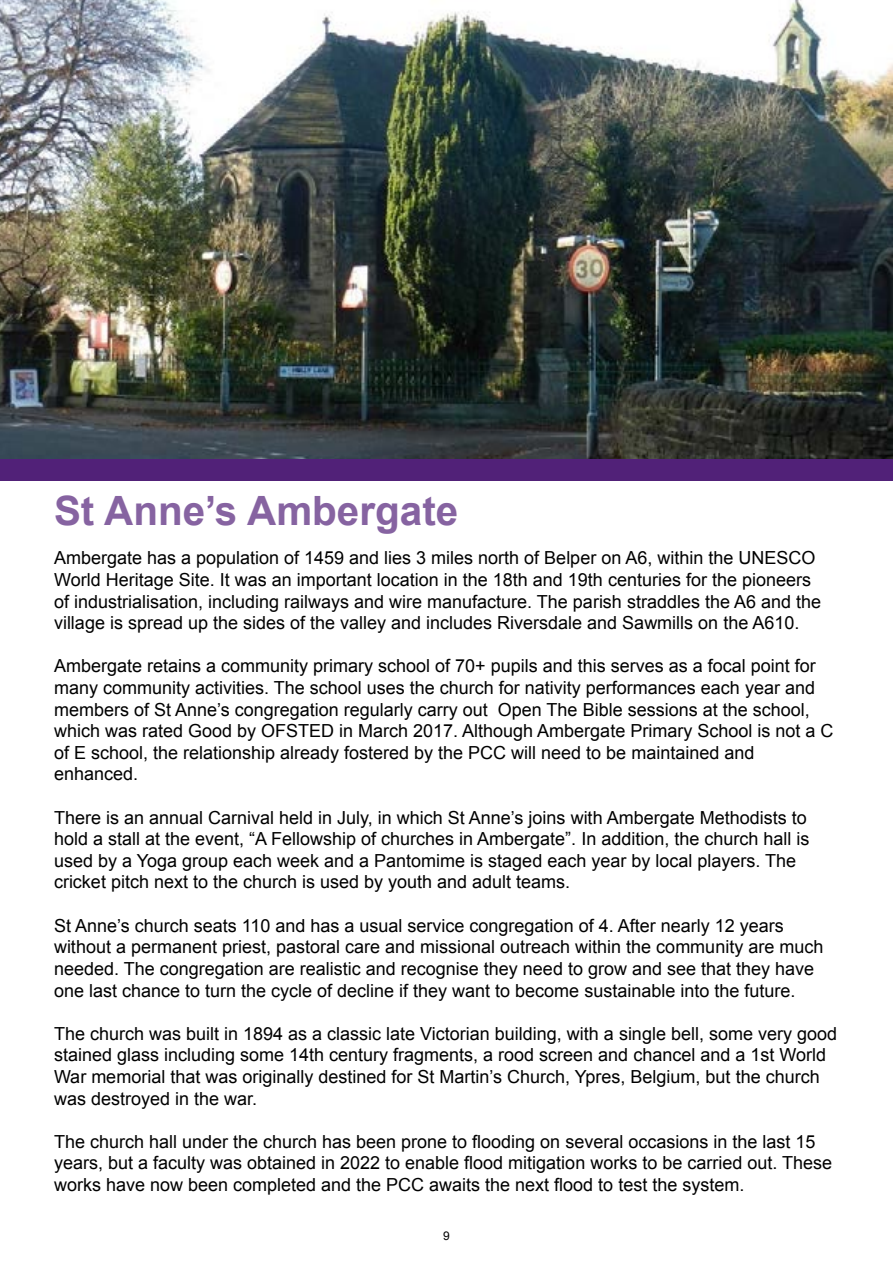
<style>
.page{position:relative;width:893px;height:1263px;background:#fff}
.page>*{position:absolute;margin:0;border:0;box-sizing:border-box;transform-origin:0 0}
.t1{font:700 40.35px "Arial";color:#8663a1}
.t2{font:18px/21.6px "Arial";color:#000}
.t3{font:12px "Arial";color:#000}
</style>
<div class="page">
<img style="left:0;top:0;width:893px;height:459px">
<div style="left:0;top:459px;width:893px;height:21px;background:#512178"></div>
<h1 class="t1" style="left:54px;top:484px;width:406px">St Anne’s Ambergate</h1>
<p class="t2" style="left:54px;top:547px;width:769px">Ambergate has a population of 1459 and lies 3 miles north of Belper on A6, within the UNESCO World Heritage Site. It was an important location in the 18th and 19th centuries for the pioneers of industrialisation, including railways and wire manufacture. The parish straddles the A6 and the village is spread up the sides of the valley and includes Riversdale and Sawmills on the A610.</p>
<p class="t2" style="left:54px;top:655px;width:781px">Ambergate retains a community primary school of 70+ pupils and this serves as a focal point for many community activities. The school uses the church for nativity performances each year and members of St Anne’s congregation regularly carry out Open The Bible sessions at the school, which was rated Good by OFSTED in March 2017. Although Ambergate Primary School is not a C of E school, the relationship already fostered by the PCC will need to be maintained and enhanced.</p>
<p class="t2" style="left:54px;top:807px;width:757px">There is an annual Carnival held in July, in which St Anne’s joins with Ambergate Methodists to hold a stall at the event, “A Fellowship of churches in Ambergate”. In addition, the church hall is used by a Yoga group each week and a Pantomime is staged each year by local players. The cricket pitch next to the church is used by youth and adult teams.</p>
<p class="t2" style="left:54px;top:915px;width:771px">St Anne’s church seats 110 and has a usual service congregation of 4. After nearly 12 years without a permanent priest, pastoral care and missional outreach within the community are much needed. The congregation are realistic and recognise they need to grow and see that they have one last chance to turn the cycle of decline if they want to become sustainable into the future.</p>
<p class="t2" style="left:54px;top:1023px;width:785px">The church was built in 1894 as a classic late Victorian building, with a single bell, some very good stained glass including some 14th century fragments, a rood screen and chancel and a 1st World War memorial that was originally destined for St Martin’s Church, Ypres, Belgium, but the church was destroyed in the war.</p>
<p class="t2" style="left:54px;top:1131px;width:780px">The church hall under the church has been prone to flooding on several occasions in the last 15 years, but a faculty was obtained in 2022 to enable flood mitigation works to be carried out. These works have now been completed and the PCC awaits the next flood to test the system.</p>
<p class="t3" style="left:443px;top:1228px;width:8px">9</p>
</div>
